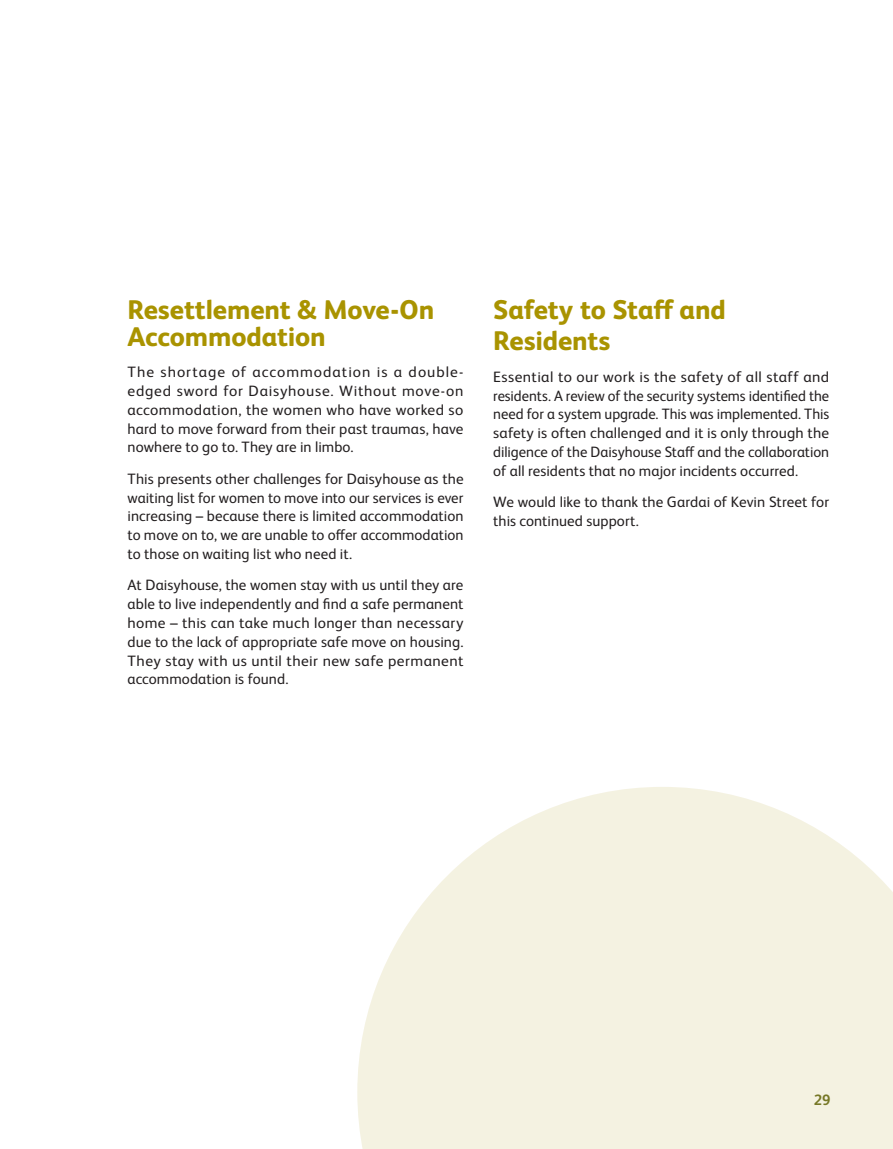
<style>
.page{position:relative;width:893px;height:1149px;background:#fff}
.page>*{position:absolute;margin:0;border:0;box-sizing:border-box;transform-origin:0 0}
.t1{font:800 27px/27px "FS Albert Pro";letter-spacing:-.005em;color:#a99300}
.t2{font:15px/18.8px "FS Albert Pro";letter-spacing:.005em;color:#231f20;text-align:justify}
.t3{font:700 15px "FS Albert Pro";color:#70752c}
</style>
<div class="page">
<svg style="left:357px;top:787px;width:536px;height:361px;background:#f5f3e5"></svg>
<h1 class="t1" style="left:128px;top:294px;width:308px">Resettlement &amp; Move-On<br>Accommodation</h1>
<p class="t2" style="left:128px;top:361px;width:337px">The shortage of accommodation is a double&shy;edged sword for Daisyhouse. Without move-on accommodation, the women who have worked so hard to move forward from their past traumas, have nowhere to go to. They are in limbo.</p>
<p class="t2" style="left:128px;top:468px;width:338px">This presents other challenges for Daisyhouse as the waiting list for women to move into our services is ever increasing – because there is limited accommodation to move on to, we are unable to offer accommodation to those on waiting list who need it.</p>
<p class="t2" style="left:128px;top:574px;width:337px">At Daisyhouse, the women stay with us until they are able to live independently and find a safe permanent home – this can take much longer than necessary due to the lack of appropriate safe move on housing.<br>They stay with us until their new safe permanent accommodation is found.</p>
<h1 class="t1" style="left:493px;top:291px;width:234px;line-height:31.5px">Safety to Staff and<br>Residents</h1>
<p class="t2" style="left:493px;top:366px;width:337px">Essential to our work is the safety of all staff and residents. A review of the security systems identified the need for a system upgrade. This was implemented. This safety is often challenged and it is only through the diligence of the Daisyhouse Staff and the collaboration of all residents that no major incidents occurred.</p>
<p class="t2" style="left:493px;top:491px;width:337px">We would like to thank the Gardai of Kevin Street for this continued support.</p>
<p class="t3" style="left:814px;top:1089px;width:18px">29</p>
</div>
